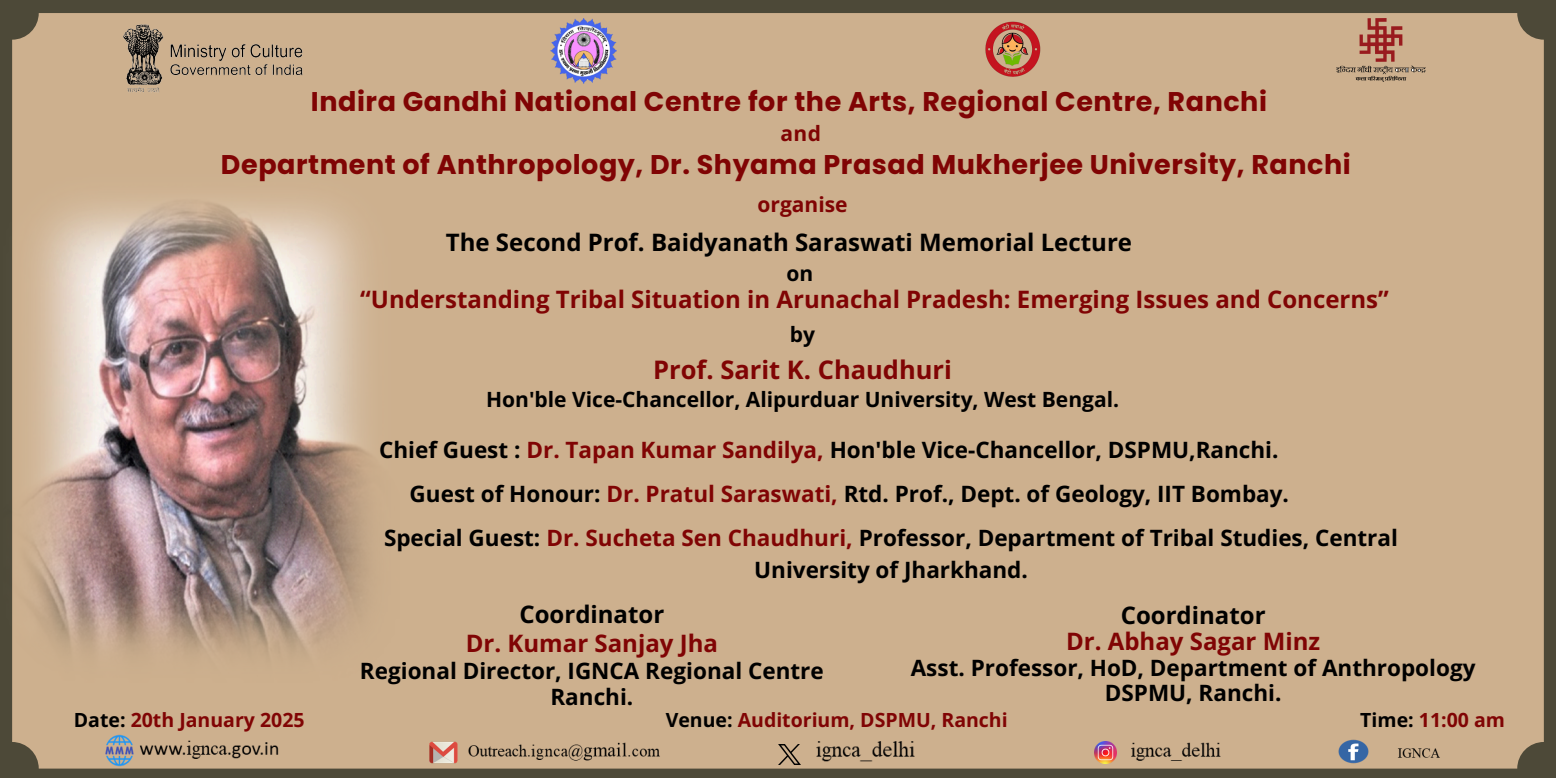
<style>
.page{position:relative;width:1556px;height:778px;background:#fff}
.page>*{position:absolute;margin:0;border:0;box-sizing:border-box;transform-origin:0 0}
.t1{font:700 27px "Poppins";letter-spacing:.02em;color:#800404}
.t2{font:700 25.5px "Open Sans";color:#800404}
.t3{font:700 24px/26.8px "Open Sans";color:#800404;text-align:center}
.t4{font:700 24px "Open Sans";color:#000}
.t5{font:700 22.5px/31.5px "Open Sans";color:#000;text-align:center}
.t6{font:700 21px "Open Sans";color:#000}
.t7{font:700 21px "Open Sans";color:#800404}
.t8{font:700 19.5px "Open Sans";color:#800404}
.s1{color:#800404}
.s2{color:#000}
</style>
<div class="page">
<div style="left:0;top:0;width:1555px;height:778px;background:#4d4938"></div>
<div style="left:12px;top:13px;width:1531px;height:755px;background:#cdb08e;border-radius:27px"></div>
<img style="left:123px;top:24px;width:180px;height:69px">
<img style="left:551px;top:19px;width:65px;height:64px">
<img style="left:1336px;top:19px;width:89px;height:62px">
<img style="left:12px;top:169px;width:357px;height:513px">
<img style="left:105px;top:734px;width:23px;height:33px">
<img style="left:128px;top:738px;width:186px;height:31px">
<img style="left:427px;top:741px;width:30px;height:28px">
<img style="left:457px;top:742px;width:254px;height:27px">
<img style="left:802px;top:741px;width:137px;height:28px">
<img style="left:1094px;top:741px;width:22px;height:22px">
<img style="left:1118px;top:742px;width:113px;height:27px">
<img style="left:1338px;top:739px;width:31px;height:25px">
<img style="left:1388px;top:748px;width:63px;height:21px">
<img style="left:778px;top:744px;width:22px;height:21px">
<img style="left:985px;top:21px;width:56px;height:56px">
<p class="t1" style="left:311px;top:83px;width:957px">Indira Gandhi National Centre for the Arts, Regional Centre, Ranchi</p>
<p class="t7" style="left:780px;top:118px;width:42px">and</p>
<p class="t1" style="left:221px;top:145px;width:1131px">Department of Anthropology, Dr. Shyama Prasad Mukherjee University, Ranchi</p>
<p class="t7" style="left:757px;top:189px;width:92px">organise</p>
<h1 class="t4" style="left:446px;top:225px;width:687px">The Second Prof. Baidyanath Saraswati Memorial Lecture</h1>
<h2 class="t6" style="left:786px;top:258px;width:28px">on</h2>
<p class="t3" style="left:360px;top:285px;width:1030px">“Understanding Tribal Situation in Arunachal Pradesh: Emerging Issues and Concerns”</p>
<h2 class="t6" style="left:790px;top:319px;width:27px">by</h2>
<p class="t2" style="left:653px;top:352px;width:300px">Prof. Sarit K. Chaudhuri</p>
<h2 class="t6" style="left:486px;top:384px;width:634px">Hon'ble Vice-Chancellor, Alipurduar University, West Bengal.</h2>
<p class="t5" style="left:379px;top:433px;width:900px">Chief Guest : <span class="s1">Dr. Tapan Kumar Sandilya,</span> Hon'ble Vice-Chancellor, DSPMU,Ranchi.</p>
<h2 class="t5" style="left:409px;top:477px;width:880px">Guest of Honour: <span class="s1">Dr. Pratul Saraswati,</span> Rtd. Prof., Dept. of Geology, IIT Bombay.</h2>
<h2 class="t5" style="left:384px;top:522px;width:1015px">Special Guest: <span class="s1">Dr. Sucheta Sen Chaudhuri,</span> Professor, Department of Tribal Studies, Central<br>University of Jharkhand.</h2>
<p class="t3" style="left:1066px;top:601px;width:255px"><span class="s2">Coordinator<br></span>Dr. Abhay Sagar Minz</p>
<p class="t5" style="left:910px;top:654px;width:566px;line-height:25px">Asst. Professor, HoD, Department of Anthropology<br>DSPMU, Ranchi.</p>
<h1 class="t3" style="left:466px;top:600px;width:254px;line-height:28.3px"><span class="s2">Coordinator<br></span>Dr. Kumar Sanjay Jha</h1>
<h1 class="t5" style="left:360px;top:657px;width:465px;line-height:26.6px">Regional Director, IGNCA Regional Centre<br>Ranchi.</h1>
<p class="t8" style="left:74px;top:706px;width:232px"><span class="s2">Date:</span> 20th January 2025</p>
<p class="t8" style="left:665px;top:706px;width:343px"><span class="s2">Venue:</span> Auditorium, DSPMU, Ranchi</p>
<h2 class="t8" style="left:1360px;top:706px;width:146px"><span class="s2">Time:</span> 11:00 am</h2>
</div>
